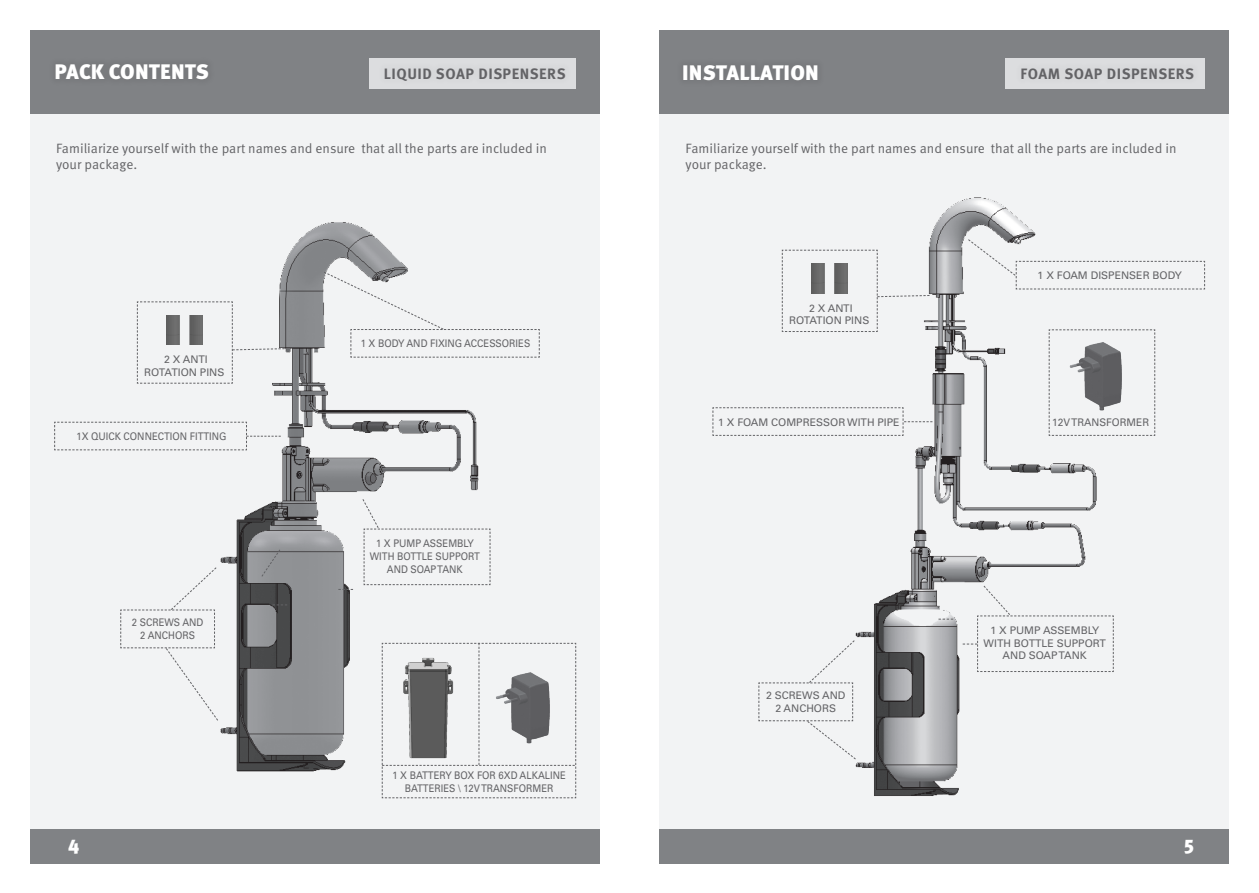
<style>
.page{position:relative;width:1259px;height:893px;background:#fff}
.page>*{position:absolute;margin:0;border:0;box-sizing:border-box;transform-origin:0 0}
.t1{font:900 21px "Meta Pro";letter-spacing:.01em;color:#fff}
.t2{font:900 19.5px "Meta Pro";color:#fff}
.t3{font:700 15px "Meta Pro";letter-spacing:.035em;color:#636366}
.t4{font:13.5px/15.8px "Meta Pro Norm";color:#636366}
.t5{font:10.5px/12.6px "Univers";color:#636366;text-align:center;scale:.9 1}
.t6{font:10.5px/12.6px "Univers";color:#636366;text-align:center}
</style>
<div class="page">
<div style="left:659px;top:104px;width:570px;height:742px;background:#f2f3f4"></div>
<div style="left:30px;top:104px;width:570px;height:742px;background:#f2f3f4"></div>
<div style="left:30px;top:30px;width:570px;height:83px;background:#808285"></div>
<div style="left:659px;top:30px;width:570px;height:83px;background:#808285"></div>
<div style="left:30px;top:829px;width:570px;height:34px;background:#808285"></div>
<div style="left:659px;top:829px;width:570px;height:34px;background:#808285"></div>
<div style="left:49px;top:56px;width:167px;height:31px;background:#797b7e"></div>
<div style="left:676px;top:57px;width:149px;height:31px;background:#797b7e"></div>
<div style="left:1005px;top:58px;width:200px;height:30px;background:#dcdddf"></div>
<div style="left:1014px;top:60px;width:187px;height:26px;background:#d8d9db"></div>
<div style="left:369px;top:58px;width:206px;height:30px;background:#dcdddf"></div>
<img style="left:220px;top:222px;width:282px;height:550px">
<svg style="left:54px;top:421px;width:227px;height:30px"></svg>
<svg style="left:272px;top:604px;width:15px;height:1px"></svg>
<svg style="left:261px;top:549px;width:20px;height:28px"></svg>
<svg style="left:120px;top:567px;width:98px;height:154px"></svg>
<svg style="left:362px;top:498px;width:129px;height:87px"></svg>
<svg style="left:338px;top:589px;width:15px;height:1px"></svg>
<svg style="left:323px;top:271px;width:217px;height:87px"></svg>
<svg style="left:137px;top:301px;width:148px;height:83px"></svg>
<img style="left:167px;top:316px;width:35px;height:29px">
<svg style="left:381px;top:643px;width:195px;height:155px"></svg>
<img style="left:855px;top:197px;width:242px;height:599px">
<svg style="left:967px;top:239px;width:238px;height:51px"></svg>
<svg style="left:712px;top:407px;width:220px;height:29px"></svg>
<svg style="left:938px;top:619px;width:15px;height:1px"></svg>
<svg style="left:1048px;top:329px;width:107px;height:107px"></svg>
<img style="left:1063px;top:336px;width:62px;height:78px">
<svg style="left:758px;top:639px;width:98px;height:121px"></svg>
<svg style="left:962px;top:585px;width:152px;height:87px"></svg>
<svg style="left:781px;top:249px;width:149px;height:83px"></svg>
<img style="left:811px;top:264px;width:36px;height:29px">
<h1 class="t1" style="left:55px;top:55px;width:156px">PACK CONTENTS</h1>
<p class="t3" style="left:384px;top:62px;width:183px">LIQUID SOAP DISPENSERS</p>
<h1 class="t1" style="left:682px;top:56px;width:138px">INSTALLATION</h1>
<p class="t3" style="left:1020px;top:62px;width:175px">FOAM SOAP DISPENSERS</p>
<p class="t4" style="left:56px;top:139px;width:492px">Familiarize yourself with the part names and ensure that all the parts are included in your package.</p>
<p class="t4" style="left:685px;top:139px;width:492px">Familiarize yourself with the part names and ensure that all the parts are included in your package.</p>
<p class="t6" style="left:144px;top:353px;width:82px">2 X ANTI<br>ROTATION PINS</p>
<p class="t5" style="left:77px;top:430px;width:168px">1X QUICK CONNECTION FITTING</p>
<p class="t5" style="left:132px;top:616px;width:81px">2 SCREWS AND<br>2 ANCHORS</p>
<p class="t5" style="left:361px;top:337px;width:190px">1 X BODY AND FIXING ACCESSORIES</p>
<p class="t5" style="left:370px;top:537px;width:124px">1 X PUMP ASSEMBLY<br>WITH BOTTLE SUPPORT<br>AND SOAP TANK</p>
<p class="t5" style="left:392px;top:769px;width:194px">1 X BATTERY BOX FOR 6XD ALKALINE<br>BATTERIES \ 12V TRANSFORMER</p>
<p class="t6" style="left:789px;top:302px;width:82px">2 X ANTI<br>ROTATION PINS</p>
<p class="t6" style="left:1037px;top:269px;width:146px">1 X FOAM DISPENSER BODY</p>
<p class="t6" style="left:718px;top:416px;width:183px">1 X FOAM COMPRESSOR WITH PIPE</p>
<p class="t6" style="left:1052px;top:416px;width:99px">12V TRANSFORMER</p>
<p class="t6" style="left:766px;top:689px;width:81px">2 SCREWS AND<br>2 ANCHORS</p>
<p class="t6" style="left:983px;top:624px;width:124px">1 X PUMP ASSEMBLY<br>WITH BOTTLE SUPPORT<br>AND SOAP TANK</p>
<h2 class="t2" style="left:68px;top:831px;width:13px">4</h2>
<h2 class="t2" style="left:1184px;top:831px;width:11px">5</h2>
</div>
